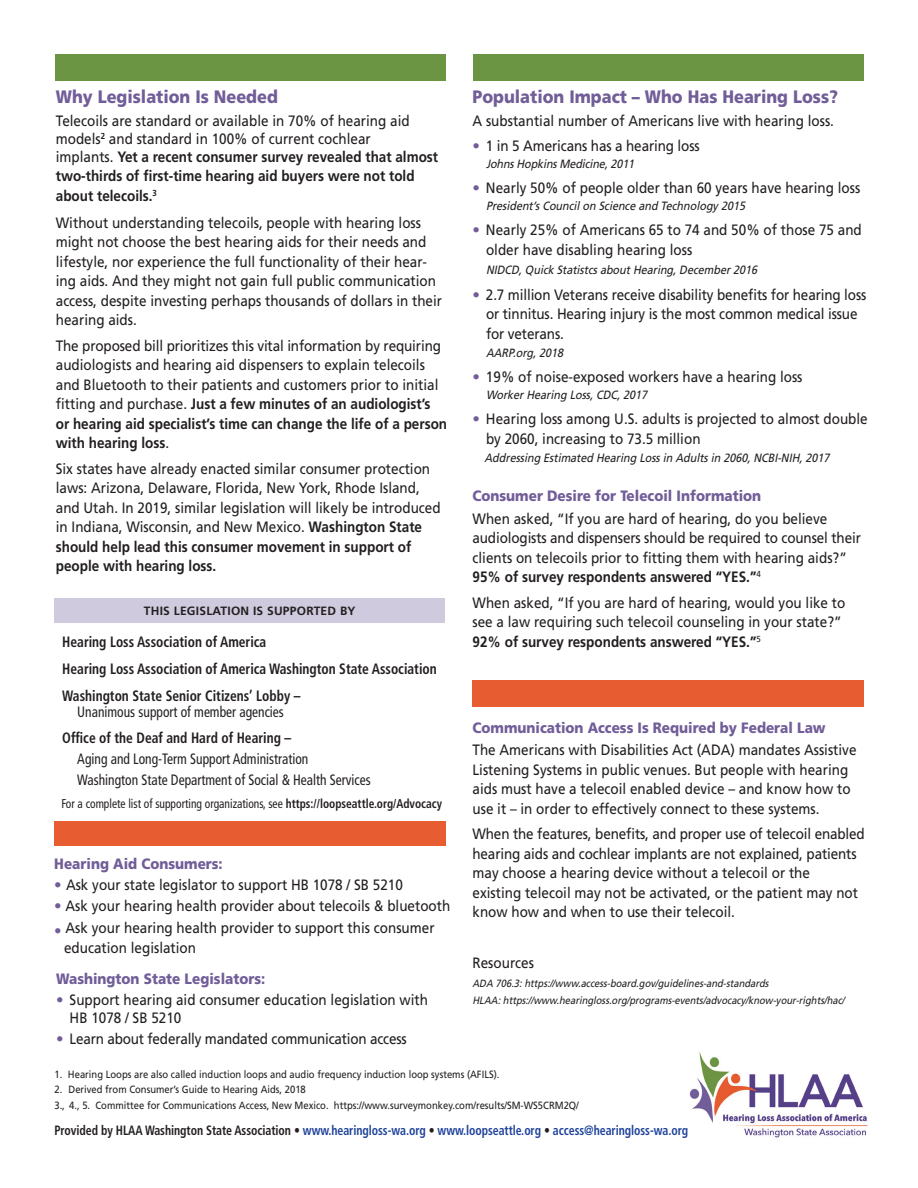
<style>
.page{position:relative;width:918px;height:1188px;background:#fff}
.page>*{position:absolute;margin:0;border:0;box-sizing:border-box;transform-origin:0 0}
.Headline{font:900 18px "Frutiger LT Std";color:#715d98;scale:.9 1}
.Body{font:15px/19.5px "Frutiger LT Std";color:#231f20;scale:.9 1}
.Body-2{font:700 condensed 15px "Frutiger LT Std";color:#231f20;scale:.9 1}
.Body-3{font:condensed 15px "Frutiger LT Std";color:#231f20;scale:.9 1}
.Headline-2{font:900 15px "Frutiger LT Std";color:#715d98;scale:.9 1}
.Body-4{font:700 15px/19.5px "Frutiger LT Std";color:#231f20;scale:.9 1}
.Body-5{font:900 15px "Frutiger LT Std";color:#715d98;scale:.9 1}
.t1{font:700 condensed 13.5px "Frutiger LT Std";letter-spacing:-.005em;color:#1f439b;scale:.88 1}
.Body-6{font:condensed 12.75px "Frutiger LT Std";color:#231f20;scale:.9 1}
.t2{font:italic 12px "Frutiger LT Std";color:#231f20;scale:.9 1}
.t3{font:700 12px "Frutiger LT Std";letter-spacing:.02em;color:#231f20}
.t4{font:10.5px "Frutiger LT Std";color:#231f20;scale:.9 1}
.Body-7{font:italic 10.5px "Frutiger LT Std";color:#231f20;scale:.9 1}
.s1{font-weight:700}
.s2{color:#715d98}
.s3{color:#231f20}
</style>
<div class="page">
<img style="left:689px;top:1052px;width:179px;height:86px">
<div style="left:55px;top:54px;width:391px;height:27px;background:#6b9542"></div>
<div style="left:473px;top:54px;width:391px;height:27px;background:#6b9542"></div>
<div style="left:472px;top:680px;width:392px;height:27px;background:#e75c30"></div>
<div style="left:54px;top:598px;width:391px;height:25px;background:#d0cade"></div>
<div style="left:54px;top:821px;width:392px;height:25px;background:#e75c30"></div>
<p class="Headline" style="left:56px;top:86px;width:248px">Why Legislation Is Needed</p>
<p class="Body" style="left:56px;top:111px;width:395px">Telecoils are standard or available in 70% of hearing aid</p>
<p class="Body" style="left:56px;top:130px;width:426px;line-height:18px">models<sup>2</sup> and standard in 100% of current cochlear<br>implants. <span class="s1">Yet a recent consumer survey revealed that almost</span></p>
<p class="Body-4" style="left:56px;top:167px;width:400px">two-thirds of first-time hearing aid buyers were not told about telecoils.<sup>3</sup></p>
<p class="Body" style="left:56px;top:213px;width:431px">Without understanding telecoils, people with hearing loss might not choose the best hearing aids for their needs and lifestyle, nor experience the full functionality of their hear&shy;ing aids. And they might not gain full public communication access, despite investing perhaps thousands of dollars in their hearing aids.</p>
<p class="Body" style="left:56px;top:336px;width:436px">The proposed bill prioritizes this vital information by requiring audiologists and hearing aid dispensers to explain telecoils and Bluetooth to their patients and customers prior to initial fitting and purchase. <span class="s1">Just a few minutes of an audiologist’s or hearing aid specialist’s time can change the life of a person with hearing loss</span>.</p>
<p class="Body" style="left:56px;top:459px;width:429px">Six states have already enacted similar consumer protection laws: Arizona, Delaware, Florida, New York, Rhode Island, and Utah. In 2019, similar legislation will likely be introduced in Indiana, Wisconsin, and New Mexico. <span class="s1">Washington State should help lead this consumer movement in support of people with hearing loss.</span></p>
<p class="t3" style="left:144px;top:604px;width:213px">THIS LEGISLATION IS SUPPORTED BY</p>
<p class="Body-2" style="left:62px;top:632px;width:228px">Hearing Loss Association of America</p>
<p class="Body-2" style="left:62px;top:659px;width:418px">Hearing Loss Association of America Washington State Association</p>
<p class="Body-2" style="left:62px;top:686px;width:266px">Washington State Senior Citizens’ Lobby –</p>
<p class="Body-3" style="left:77px;top:703px;width:231px">Unanimous support of member agencies</p>
<p class="Body-2" style="left:62px;top:728px;width:256px">Office of the Deaf and Hard of Hearing –</p>
<p class="Body-3" style="left:77px;top:750px;width:258px">Aging and Long-Term Support Administration</p>
<p class="Body-3" style="left:77px;top:771px;width:328px">Washington State Department of Social &amp; Health Services</p>
<p class="Body-6" style="left:62px;top:797px;width:424px">For a complete list of supporting organizations, see <span class="s1">https://loopseattle.org/Advocacy</span></p>
<p class="Headline-2" style="left:54px;top:854px;width:189px">Hearing Aid Consumers:</p>
<p class="Body" style="left:54px;top:875px;width:389px"><span class="s2">•</span> Ask your state legislator to support HB 1078 / SB 5210</p>
<p class="Body" style="left:54px;top:896px;width:442px"><span class="s2">•</span> Ask your hearing health provider about telecoils &amp; bluetooth</p>
<p class="Body" style="left:54px;top:918px;width:424px"><span class="s2">•</span> Ask your hearing health provider to support this consumer</p>
<p class="Body" style="left:64px;top:938px;width:148px">education legislation</p>
<p class="Body-5" style="left:56px;top:970px;width:234px">Washington State Legislators:</p>
<p class="Body" style="left:70px;top:991px;width:400px;line-height:18px;text-indent:-14px"><span class="s2">•</span> Support hearing aid consumer education legislation with<br>HB 1078 / SB 5210</p>
<p class="Body" style="left:56px;top:1029px;width:391px"><span class="s2">•</span> Learn about federally mandated communication access</p>
<p class="Headline" style="left:472px;top:86px;width:408px">Population Impact – Who Has Hearing Loss?</p>
<p class="Body" style="left:472px;top:111px;width:403px">A substantial number of Americans live with hearing loss.</p>
<p class="Body" style="left:472px;top:137px;width:254px"><span class="s2">•</span> 1 in 5 Americans has a hearing loss</p>
<p class="t2" style="left:486px;top:157px;width:169px">JohnsHopkinsMedicine,2011</p>
<p class="Body" style="left:472px;top:179px;width:432px"><span class="s2">•</span> Nearly 50% of people older than 60 years have hearing loss</p>
<p class="t2" style="left:486px;top:199px;width:292px">President’sCouncilon Science and Technology 2015</p>
<p class="Body" style="left:486px;top:221px;width:419px;text-indent:-14px"><span class="s2">•</span> Nearly 25% of Americans 65 to 74 and 50% of those 75 and older have disabling hearing loss</p>
<p class="t2" style="left:486px;top:263px;width:306px">NIDCD,Quick StatistcsaboutHearing,December2016</p>
<p class="Body" style="left:486px;top:285px;width:424px;text-indent:-14px"><span class="s2">•</span> 2.7 million Veterans receive disability benefits for hearing loss or tinnitus. Hearing injury is the most common medical issue for veterans.</p>
<p class="t2" style="left:486px;top:346px;width:90px">AARP.org,2018</p>
<p class="Body" style="left:472px;top:368px;width:368px"><span class="s2">•</span> 19% of noise-exposed workers have a hearing loss</p>
<p class="t2" style="left:486px;top:388px;width:184px">WorkerHearing Loss,CDC,2017</p>
<p class="Body" style="left:486px;top:410px;width:426px;text-indent:-14px"><span class="s2">•</span> Hearing loss among U.S. adults is projected to almost double by 2060, increasing to 73.5 million</p>
<p class="t2" style="left:485px;top:451px;width:388px">Addressing Estimated Hearing Lossin Adultsin 2060,NCBI-NIH,2017</p>
<p class="Headline-2" style="left:472px;top:487px;width:322px">Consumer Desire for Telecoil Information</p>
<p class="Body" style="left:472px;top:509px;width:433px">When asked, “If you are hard of hearing, do you believe audiologists and dispensers should be required to counsel their clients on telecoils prior to fitting them with hearing aids?” <span class="s1">95% of survey respondents answered “YES.”</span><sup>4</sup></p>
<p class="Body" style="left:472px;top:593px;width:416px">When asked, “If you are hard of hearing, would you like to see a law requiring such telecoil counseling in your state?”<br><span class="s1">92% of survey respondents answered “YES.”</span><sup>5</sup></p>
<p class="Headline-2" style="left:472px;top:718px;width:394px">Communication Access Is Required by Federal Law</p>
<p class="Body" style="left:472px;top:740px;width:428px">The Americans with Disabilities Act (ADA) mandates Assistive Listening Systems in public venues. But people with hearing aids must have a telecoil enabled device – and know how to use it – in order to effectively connect to these systems.</p>
<p class="Body" style="left:472px;top:824px;width:437px">When the features, benefits, and proper use of telecoil enabled hearing aids and cochlear implants are not explained, patients may choose a hearing device without a telecoil or the<br>existing telecoil may not be activated, or the patient may not know how and when to use their telecoil.</p>
<p class="Body" style="left:472px;top:953px;width:70px">Resources</p>
<p class="Body-7" style="left:472px;top:977px;width:333px">ADA 706.3:https://www.access-board.gov/guidelines-and-standards</p>
<p class="Body-7" style="left:472px;top:994px;width:418px">HLAA:https://www.hearingloss.org/programs-events/advocacy/know-your-rights/hac/</p>
<p class="t4" style="left:54px;top:1068px;width:496px">1. Hearing Loops are also called induction loops and audio frequency induction loop systems (AFILS).</p>
<p class="t4" style="left:54px;top:1083px;width:281px">2. Derived from Consumer’s Guide to Hearing Aids, 2018</p>
<p class="t4" style="left:54px;top:1099px;width:584px">3., 4., 5. Committee for Communications Access, New Mexico. https://www.surveymonkey.com/results/SM-WS5CRM2Q/</p>
<p class="t1" style="left:54px;top:1122px;width:722px"><span class="s3">Provided by HLAA Washington State Association •</span> www.hearingloss-wa.org <span class="s3">•</span> www.loopseattle.org <span class="s3">•</span> access@hearingloss-wa.org</p>
</div>
